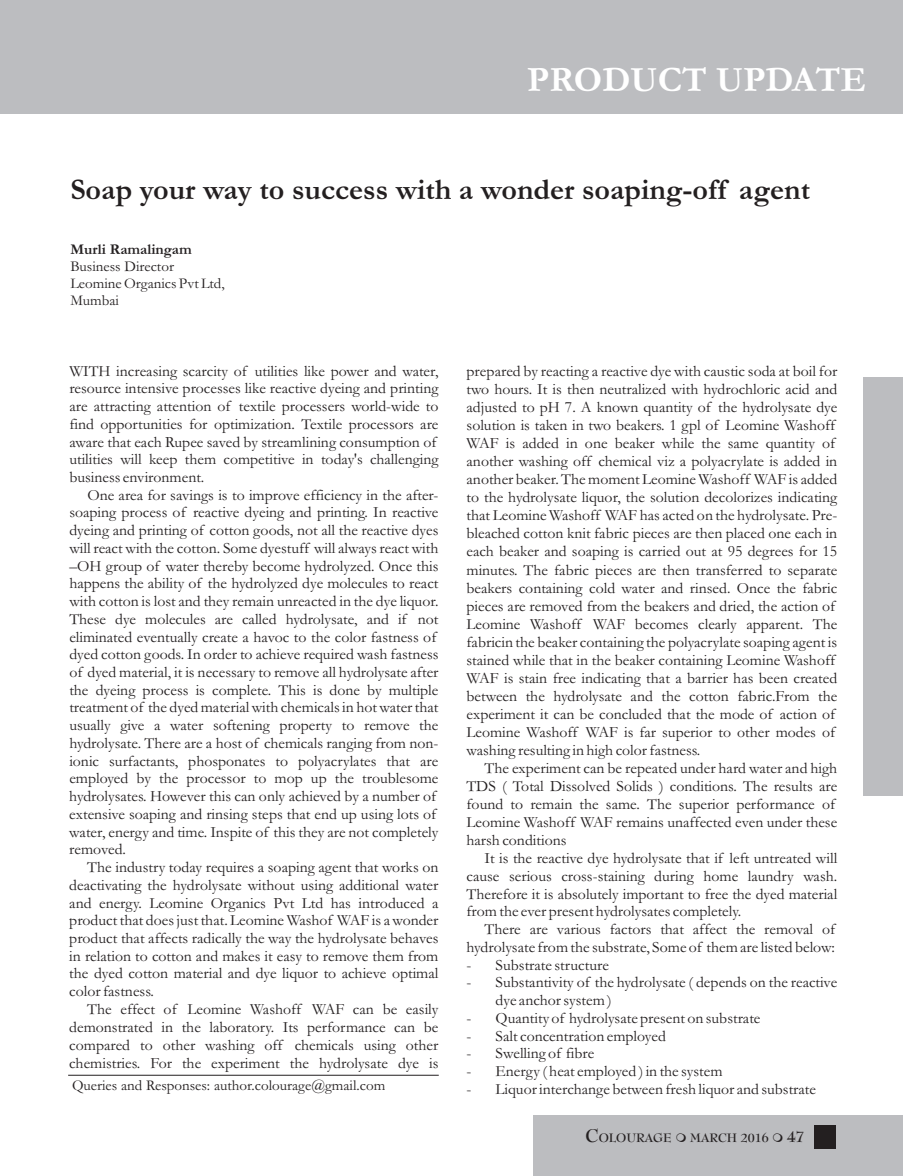
<style>
.page{position:relative;width:903px;height:1176px;background:#fff}
.page>*{position:absolute;margin:0;border:0;box-sizing:border-box;transform-origin:0 0}
.t1{font:700 36px "Garamond";color:#fff}
.t2{font:700 30px "Garamond";color:#231f20}
.t3{font:15.75px/17.7px "Garamond";color:#231f20}
.t4{font:15px/16.8px "Garamond";color:#231f20}
.t5{font:700 15px "Garamond";color:#231f20}
.t6{font:700 12px "Bernhard Modern BT";color:#231f20}
.s1{font-size:18px}
.s2{font-size:15px}
</style>
<div class="page">
<div style="left:0;top:0;width:903px;height:114px;background:#bcbdc0"></div>
<div style="left:533px;top:1114px;width:370px;height:61px;background:#bcbdc0"></div>
<div style="left:863px;top:377px;width:40px;height:418px;background:#bcbdc0"></div>
<div style="left:814px;top:1125px;width:21px;height:23px;background:#231f20"></div>
<hr style="left:68px;top:1074px;width:371px;height:1px;background:#231f20">
<h1 class="t1" style="left:527px;top:67px;width:340px">PRODUCT UPDATE</h1>
<h2 class="t2" style="left:70px;top:180px;width:741px">Soap your way to success with a wonder soaping-off agent</h2>
<p class="t5" style="left:70px;top:244px;width:123px">Murli Ramalingam</p>
<p class="t4" style="left:70px;top:259px;width:156px">Business Director<br>Leomine Organics Pvt Ltd,<br>Mumbai</p>
<p class="t3" style="left:69px;top:363px;width:371px">WITH increasing scarcity of utilities like power and water, resource intensive processes like reactive dyeing and printing are attracting attention of textile processers world-wide to find opportunities for optimization. Textile processors are aware that each Rupee saved by streamlining consumption of utilities will keep them competitive in today's challenging business environment.</p>
<p class="t3" style="left:69px;top:487px;width:371px;text-indent:18px">One area for savings is to improve efficiency in the after&shy;soaping process of reactive dyeing and printing. In reactive dyeing and printing of cotton goods, not all the reactive dyes will react with the cotton. Some dyestuff will always react with –OH group of water thereby become hydrolyzed. Once this happens the ability of the hydrolyzed dye molecules to react with cotton is lost and they remain unreacted in the dye liquor.<br>These dye molecules are called hydrolysate, and if not eliminated eventually create a havoc to the color fastness of dyed cotton goods. In order to achieve required wash fastness of dyed material, it is necessary to remove all hydrolysate after the dyeing process is complete. This is done by multiple treatment of the dyed material with chemicals in hot water that usually give a water softening property to remove the hydrolysate. There are a host of chemicals ranging from non&shy;ionic surfactants, phosponates to polyacrylates that are employed by the processor to mop up the troublesome hydrolysates. However this can only achieved by a number of extensive soaping and rinsing steps that end up using lots of water, energy and time. Inspite of this they are not completely removed.</p>
<p class="t3" style="left:69px;top:859px;width:371px;text-align:justify;text-indent:18px">The industry today requires a soaping agent that works on deactivating the hydrolysate without using additional water and energy. Leomine Organics Pvt Ltd has introduced a product that does just that. Leomine Washof WAF is a wonder product that affects radically the way the hydrolysate behaves in relation to cotton and makes it easy to remove them from the dyed cotton material and dye liquor to achieve optimal color fastness.</p>
<p class="t3" style="left:69px;top:1001px;width:371px;text-align:justify;text-indent:18px">The effect of Leomine Washoff WAF can be easily demonstrated in the laboratory. Its performance can be compared to other washing off chemicals using other chemistries. For the experiment the hydrolysate dye is</p>
<p class="t4" style="left:72px;top:1078px;width:315px">Queries and Responses: author.colourage@gmail.com</p>
<p class="t3" style="left:467px;top:363px;width:372px">prepared by reacting a reactive dye with caustic soda at boil for two hours. It is then neutralized with hydrochloric acid and adjusted to pH 7. A known quantity of the hydrolysate dye solution is taken in two beakers. 1 gpl of Leomine Washoff WAF is added in one beaker while the same quantity of another washing off chemical viz a polyacrylate is added in another beaker. The moment Leomine Washoff WAF is added to the hydrolysate liquor, the solution decolorizes indicating that Leomine Washoff WAF has acted on the hydrolysate. Pre&shy;bleached cotton knit fabric pieces are then placed one each in each beaker and soaping is carried out at 95 degrees for 15 minutes. The fabric pieces are then transferred to separate beakers containing cold water and rinsed. Once the fabric pieces are removed from the beakers and dried, the action of Leomine Washoff WAF becomes clearly apparent. The fabricin the beaker containing the polyacrylate soaping agent is stained while that in the beaker containing Leomine Washoff WAF is stain free indicating that a barrier has been created between the hydrolysate and the cotton fabric.From the experiment it can be concluded that the mode of action of Leomine Washoff WAF is far superior to other modes of washing resulting in high color fastness.</p>
<p class="t3" style="left:466px;top:760px;width:372px;text-indent:18px">The experiment can be repeated under hard water and high TDS ( Total Dissolved Solids ) conditions. The results are found to remain the same. The superior performance of Leomine Washoff WAF remains unaffected even under these harsh conditions</p>
<p class="t3" style="left:466px;top:851px;width:372px;text-align:justify;text-indent:18px">It is the reactive dye hydrolysate that if left untreated will cause serious cross-staining during home laundry wash.<br>Therefore it is absolutely important to free the dyed material from the ever present hydrolysates completely.</p>
<p class="t3" style="left:466px;top:921px;width:370px;text-align:right">There are various factors that affect the removal of hydrolysate from the substrate, Some of them are listed below:</p>
<p class="t3" style="left:466px;top:957px;width:144px">- Substrate structure</p>
<p class="t3" style="left:496px;top:975px;width:343px;text-indent:-29px">- Substantivity of the hydrolysate ( depends on the reactive dye anchor system )</p>
<p class="t3" style="left:466px;top:1010px;width:295px">- Quantity of hydrolysate present on substrate</p>
<p class="t3" style="left:466px;top:1028px;width:201px">- Salt concentration employed</p>
<p class="t3" style="left:466px;top:1045px;width:129px">- Swelling of fibre</p>
<p class="t3" style="left:466px;top:1063px;width:258px">- Energy ( heat employed ) in the system</p>
<p class="t3" style="left:466px;top:1081px;width:351px">- Liquor interchange between fresh liquor and substrate</p>
<p class="t6" style="left:585px;top:1132px;width:88px"><span class="s1">C</span>OLOURAGE</p>
<p class="t6" style="left:690px;top:1132px;width:116px">MARCH 2016 <span class="s2">47</span></p>
</div>
